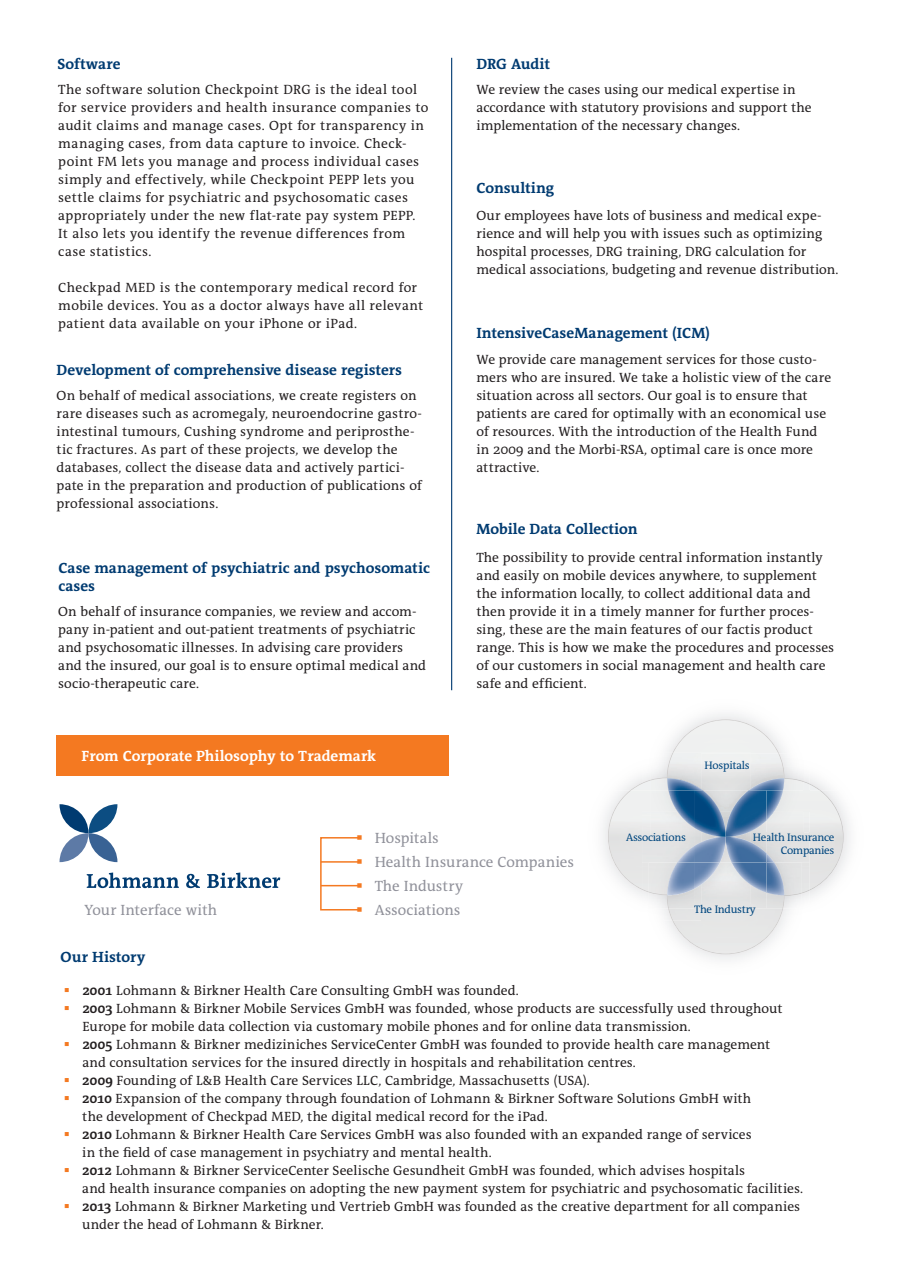
<style>
.page{position:relative;width:902px;height:1272px;background:#fff}
.page>*{position:absolute;margin:0;border:0;box-sizing:border-box;transform-origin:0 0}
.t1{font:700 15px/18px "The Antiqua Sun";color:#003b71}
.t2{font:15px/24px "The Antiqua Sun";color:#90919a}
.t3{font:700 15px "The Antiqua Sun";letter-spacing:-.005em;color:#fff}
.t4{font:13.5px/18px "The Antiqua Sun";letter-spacing:.01em;color:#231f20}
.t5{font:13.5px/18px "The Antiqua Sun";letter-spacing:.03em;color:#231f20}
.t6{font:10.95px/13.2px "The Antiqua Sun";letter-spacing:-.025em;color:#00467e;text-align:right}
.s1{font-weight:700}
</style>
<div class="page">
<svg style="left:803px;top:781px;width:17px;height:9px"></svg>
<svg style="left:630px;top:779px;width:20px;height:11px"></svg>
<img style="left:660px;top:732px;width:131px;height:21px">
<img style="left:672px;top:719px;width:107px;height:33px">
<img style="left:778px;top:753px;width:6px;height:24px">
<img style="left:784px;top:778px;width:19px;height:5px">
<img style="left:666px;top:752px;width:7px;height:25px">
<img style="left:650px;top:777px;width:16px;height:3px">
<img style="left:672px;top:921px;width:106px;height:33px">
<img style="left:662px;top:908px;width:4px;height:11px">
<img style="left:809px;top:797px;width:47px;height:107px">
<img style="left:809px;top:790px;width:34px;height:100px">
<img style="left:801px;top:893px;width:8px;height:7px">
<svg style="left:801px;top:889px;width:8px;height:4px"></svg>
<img style="left:784px;top:811px;width:19px;height:21px">
<img style="left:784px;top:895px;width:17px;height:13px">
<img style="left:784px;top:892px;width:17px;height:3px">
<img style="left:784px;top:832px;width:49px;height:9px">
<img style="left:608px;top:790px;width:34px;height:99px">
<svg style="left:642px;top:889px;width:6px;height:3px"></svg>
<img style="left:650px;top:811px;width:16px;height:28px">
<img style="left:648px;top:891px;width:18px;height:4px">
<svg style="left:666px;top:777px;width:118px;height:144px;background:#9eb2c7"></svg>
<hr style="left:451px;top:58px;width:1px;height:632px;background:#003b71">
<div style="left:320px;top:837px;width:40px;height:73px;border:2px solid #f47921"></div>
<hr style="left:321px;top:861px;width:39px;height:1px;background:#f47921">
<hr style="left:321px;top:884px;width:39px;height:2px;background:#f47921">
<svg style="left:59px;top:804px;width:58px;height:58px"></svg>
<svg style="left:87px;top:872px;width:92px;height:16px"></svg>
<svg style="left:186px;top:873px;width:14px;height:15px"></svg>
<svg style="left:207px;top:872px;width:73px;height:16px"></svg>
<div style="left:56px;top:734px;width:392px;height:41px;background:#f47921"></div>
<svg style="left:357px;top:859px;width:3px;height:4px"></svg>
<svg style="left:357px;top:907px;width:3px;height:4px"></svg>
<p class="t1" style="left:57px;top:55px;width:65px">Software</p>
<p class="t5" style="left:58px;top:81px;width:371px">The software solution Checkpoint DRG is the ideal tool for service providers and health insurance companies to audit claims and manage cases. Opt for transparency in managing cases, from data capture to invoice. Check&shy;point FM lets you manage and process individual cases simply and effectively, while Checkpoint PEPP lets you settle claims for psychiatric and psychosomatic cases appropriately under the new flat-rate pay system PEPP.<br>It also lets you identify the revenue differences from case statistics.</p>
<p class="t4" style="left:58px;top:279px;width:366px">Checkpad MED is the contemporary medical record for mobile devices. You as a doctor always have all relevant patient data available on your iPhone or iPad.</p>
<p class="t1" style="left:57px;top:361px;width:347px">Development of comprehensive disease registers</p>
<p class="t4" style="left:57px;top:387px;width:367px">On behalf of medical associations, we create registers on rare diseases such as acromegaly, neuroendocrine gastro&shy;intestinal tumours, Cushing syndrome and periprosthe&shy;tic fractures. As part of these projects, we develop the databases, collect the disease data and actively partici&shy;pate in the preparation and production of publications of professional associations.</p>
<p class="t1" style="left:58px;top:559px;width:373px">Case management of psychiatric and psychosomatic cases</p>
<p class="t4" style="left:58px;top:603px;width:369px">On behalf of insurance companies, we review and accom&shy;pany in-patient and out-patient treatments of psychiatric and psychosomatic illnesses. In advising care providers and the insured, our goal is to ensure optimal medical and socio-therapeutic care.</p>
<p class="t3" style="left:81px;top:747px;width:296px">From Corporate Philosophy to Trademark</p>
<p class="t1" style="left:476px;top:55px;width:75px">DRG Audit</p>
<p class="t4" style="left:476px;top:81px;width:337px">We review the cases using our medical expertise in accordance with statutory provisions and support the implementation of the necessary changes.</p>
<p class="t1" style="left:476px;top:179px;width:79px">Consulting</p>
<p class="t4" style="left:476px;top:207px;width:363px">Our employees have lots of business and medical expe&shy;rience and will help you with issues such as optimizing hospital processes, DRG training, DRG calculation for medical associations, budgeting and revenue distribution.</p>
<p class="t1" style="left:476px;top:324px;width:235px">IntensiveCaseManagement (ICM)</p>
<p class="t4" style="left:476px;top:351px;width:356px">We provide care management services for those custo&shy;mers who are insured. We take a holistic view of the care situation across all sectors. Our goal is to ensure that patients are cared for optimally with an economical use of resources. With the introduction of the Health Fund in 2009 and the Morbi-RSA, optimal care is once more attractive.</p>
<p class="t1" style="left:476px;top:520px;width:162px">Mobile Data Collection</p>
<p class="t4" style="left:476px;top:549px;width:359px">The possibility to provide central information instantly and easily on mobile devices anywhere, to supplement the information locally, to collect additional data and then provide it in a timely manner for further proces&shy;sing, these are the main features of our factis product range. This is how we make the procedures and processes of our customers in social management and health care safe and efficient.</p>
<p class="t6" style="left:704px;top:759px;width:46px">Hospitals</p>
<p class="t2" style="left:375px;top:826px;width:201px">Hospitals<br>Health Insurance Companies<br>The Industry</p>
<p class="t2" style="left:84px;top:898px;width:134px">Your Interface with</p>
<p class="t2" style="left:374px;top:898px;width:87px">Associations</p>
<p class="t1" style="left:61px;top:947px;width:86px">Our History</p>
<p class="t6" style="left:626px;top:830px;width:61px">Associations</p>
<p class="t6" style="left:752px;top:830px;width:83px">Health Insurance<br>Companies</p>
<p class="t6" style="left:694px;top:903px;width:63px">The Industry</p>
<p class="t4" style="left:82px;top:981px;width:722px"><span class="s1">2001</span> Lohmann &amp; Birkner Health Care Consulting GmbH was founded.<br><span class="s1">2003</span> Lohmann &amp; Birkner Mobile Services GmbH was founded, whose products are successfully used throughout Europe for mobile data collection via customary mobile phones and for online data transmission.<br><span class="s1">2005</span> Lohmann &amp; Birkner mediziniches ServiceCenter GmbH was founded to provide health care management<br>and consultation services for the insured directly in hospitals and rehabilitation centres.<br><span class="s1">2009</span> Founding of L&amp;B Health Care Services LLC, Cambridge, Massachusetts (USA).<br><span class="s1">2010</span> Expansion of the company through foundation of Lohmann &amp; Birkner Software Solutions GmbH with<br>the development of Checkpad MED, the digital medical record for the iPad.<br><span class="s1">2010</span> Lohmann &amp; Birkner Health Care Services GmbH was also founded with an expanded range of services<br>in the field of case management in psychiatry and mental health.<br><span class="s1">2012</span> Lohmann &amp; Birkner ServiceCenter Seelische Gesundheit GmbH was founded, which advises hospitals<br>and health insurance companies on adopting the new payment system for psychiatric and psychosomatic facilities.<br><span class="s1">2013</span> Lohmann &amp; Birkner Marketing und Vertrieb GmbH was founded as the creative department for all companies under the head of Lohmann &amp; Birkner.</p>
</div>
